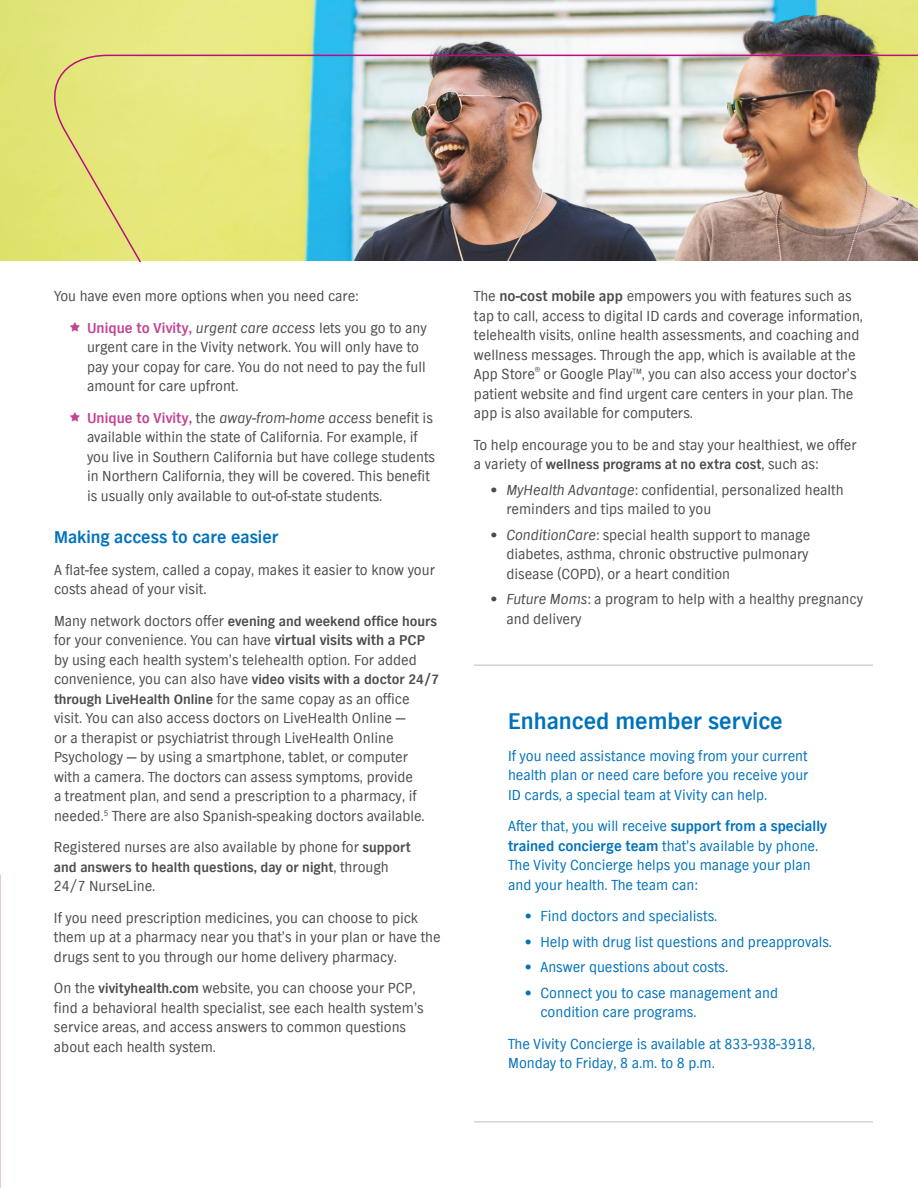
<style>
.page{position:relative;width:918px;height:1188px;background:#fff}
.page>*{position:absolute;margin:0;border:0;box-sizing:border-box;transform-origin:0 0}
.t1{font:700 24px "TV Nord EF";color:#0072bc}
.t2{font:700 18px "TV Nord EF";color:#0072bc}
.t3{font:15px/19.5px "TV Nord EF";color:#4b4c4d}
.t4{font:15px/19.5px "TV Nord EF";color:#0072bc}
.t5{font:700 14.25px "TV Nord EF";color:#4b4c4d}
.s1{font-weight:700;color:#c24492}
.s2{font-style:italic}
.s3{font-weight:400;font-size:15px}
.s4{font-weight:700}
.s5{font-weight:700;font-size:14.25px}
</style>
<div class="page">
<img style="left:0;top:0;width:918px;height:261px">
<img style="left:0;top:875px;width:1px;height:313px">
<hr style="left:474px;top:665px;width:399px;height:1px;background:#bcbdc0">
<hr style="left:474px;top:1122px;width:399px;height:1px;background:#bcbdc0">
<img style="left:41px;top:54px;width:877px;height:207px">
<p class="t3" style="left:87px;top:281px;width:341px;line-height:31.5px;text-indent:-33px">You have even more options when you need care:<br><span class="s1">Unique to Vivity,</span> <span class="s2">urgent care access</span> lets you go to any</p>
<p class="t3" style="left:87px;top:338px;width:340px">urgent care in the Vivity network. You will only have to pay your copay for care. You do not need to pay the full amount for care upfront.</p>
<p class="t3" style="left:87px;top:408px;width:349px"><span class="s1">Unique to Vivity,</span> the <span class="s2">away-from-home access</span> benefit is available within the state of California. For example, if you live in Southern California but have college students in Northern California, they will be covered. This benefit is usually only available to out-of-state students.</p>
<p class="t2" style="left:54px;top:526px;width:226px">Making access to care easier</p>
<p class="t3" style="left:54px;top:560px;width:382px">A flat-fee system, called a copay, makes it easier to know your costs ahead of your visit.</p>
<p class="t5" style="left:54px;top:613px;width:385px"><span class="s3">Many network doctors offer</span> evening and weekend office hours</p>
<p class="t3" style="left:54px;top:631px;width:387px">for your convenience. You can have <span class="s4">virtual visits with a PCP </span>by using each health system’s telehealth option. For added convenience, you can also have <span class="s5">video visits with a doctor 24/7 through LiveHealth Online</span> for the same copay as an office visit. You can also access doctors on LiveHealth Online —<br>or a therapist or psychiatrist through LiveHealth Online Psychology — by using a smartphone, tablet, or computer<br>with a camera. The doctors can assess symptoms, provide<br>a treatment plan, and send a prescription to a pharmacy, if needed.<sup>5</sup> There are also Spanish-speaking doctors available.</p>
<p class="t3" style="left:54px;top:838px;width:358px">Registered nurses are also available by phone for <span class="s5">support</span></p>
<p class="t5" style="left:54px;top:859px;width:336px">and answers to health questions, day or night<span class="s3">, through</span></p>
<p class="t3" style="left:54px;top:871px;width:365px;line-height:31.5px">24/7 NurseLine.<br>If you need prescription medicines, you can choose to pick</p>
<p class="t3" style="left:54px;top:928px;width:388px">them up at a pharmacy near you that’s in your plan or have the drugs sent to you through our home delivery pharmacy.</p>
<p class="t3" style="left:54px;top:979px;width:371px">On the <span class="s5">vivityhealth.com</span> website, you can choose your PCP, find a behavioral health specialist, see each health system’s service areas, and access answers to common questions about each health system.</p>
<p class="t3" style="left:474px;top:287px;width:391px">The <span class="s4">no-cost mobile app</span> empowers you with features such as tap to call, access to digital ID cards and coverage information, telehealth visits, online health assessments, and coaching and wellness messages. Through the app, which is available at the App Store<sup>®</sup> or Google Play<sup>TM</sup>, you can also access your doctor’s patient website and find urgent care centers in your plan. The app is also available for computers.</p>
<p class="t3" style="left:474px;top:435px;width:384px">To help encourage you to be and stay your healthiest, we offer</p>
<p class="t5" style="left:474px;top:456px;width:346px"><span class="s3">a variety of</span> wellness programs at no extra cost<span class="s3">, such as:</span></p>
<p class="t3" style="left:506px;top:480px;width:339px;text-indent:-15px">• <span class="s2">MyHealth Advantage</span>: confidential, personalized health reminders and tips mailed to you</p>
<p class="t3" style="left:506px;top:525px;width:305px;text-align:justify;text-indent:-15px">• <span class="s2">ConditionCare</span>: special health support to manage diabetes, asthma, chronic obstructive pulmonary disease (COPD), or a heart condition</p>
<p class="t3" style="left:506px;top:590px;width:358px;text-indent:-15px">• <span class="s2">Future Moms</span>: a program to help with a healthy pregnancy and delivery</p>
<h1 class="t1" style="left:508px;top:707px;width:276px">Enhanced member service</h1>
<p class="t4" style="left:508px;top:747px;width:302px;text-align:justify">If you need assistance moving from your current health plan or need care before you receive your ID cards, a special team at Vivity can help.</p>
<p class="t4" style="left:508px;top:817px;width:321px">After that, you will receive <span class="s4">support from a specially trained concierge team</span> that’s available by phone.<br>The Vivity Concierge helps you manage your plan and your health. The team can:</p>
<p class="t4" style="left:526px;top:907px;width:193px">• Find doctors and specialists.</p>
<p class="t4" style="left:526px;top:933px;width:308px">• Help with drug list questions and preapprovals.</p>
<p class="t4" style="left:526px;top:958px;width:204px">• Answer questions about costs.</p>
<p class="t4" style="left:541px;top:984px;width:239px;text-indent:-15px">• Connect you to case management and condition care programs.</p>
<p class="t4" style="left:508px;top:1035px;width:309px">The Vivity Concierge is available at 833-938-3918,<br>Monday to Friday, 8 a.m. to 8 p.m.</p>
</div>
